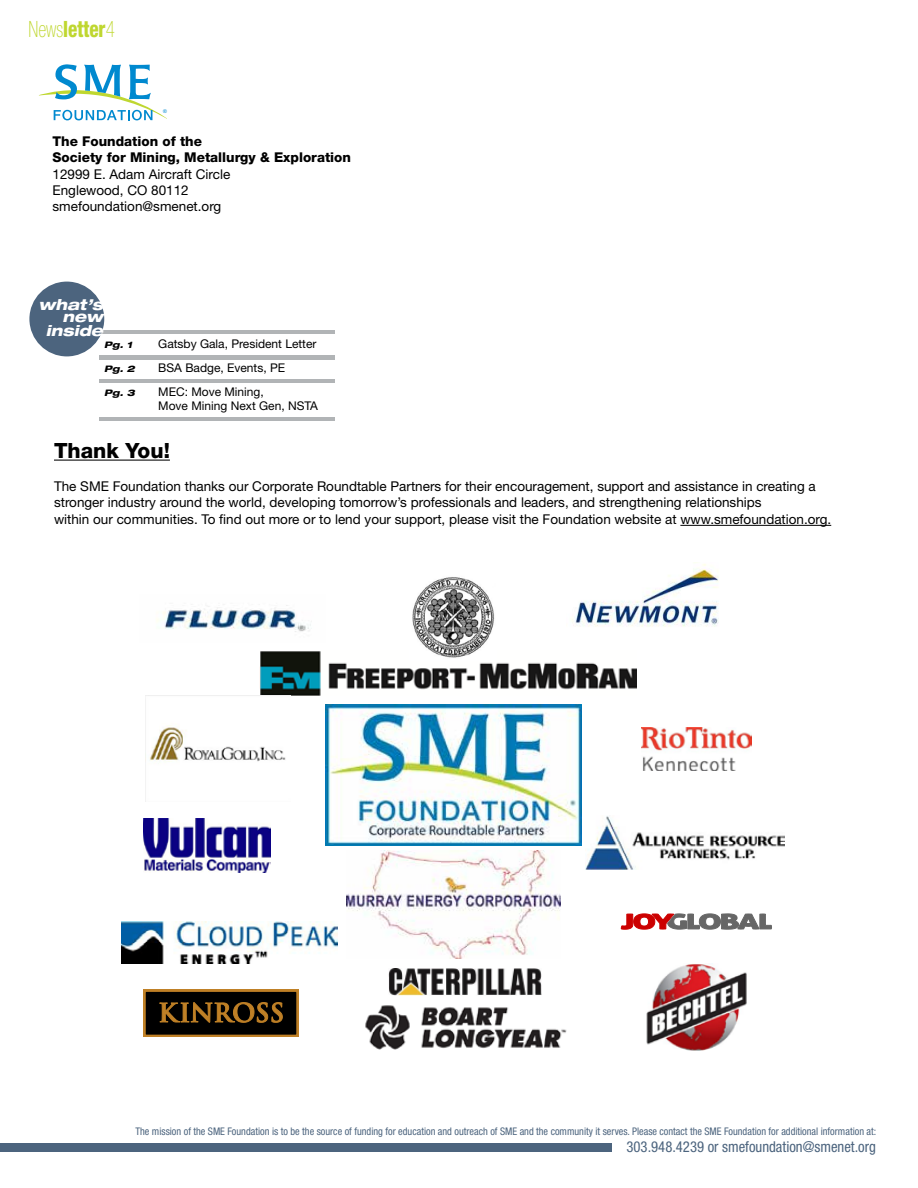
<style>
.page{position:relative;width:918px;height:1188px;background:#fff}
.page>*{position:absolute;margin:0;border:0;box-sizing:border-box;transform-origin:0 0}
.t1{font:800 condensed 22.5px "Helvetica Neue LT Std";color:#bfd730;scale:.85 1}
.t2{font:800 21px "Helvetica Neue LT Std";color:#000}
.t3{font:condensed 15px "Helvetica Neue LT Std";color:#4c647e}
.t4{font:italic 800 expanded 15px/12px "Helvetica Neue LT Std";color:#fff;text-align:right}
.t5{font:13.5px/16.2px "Helvetica Neue LT Std";color:#000}
.t6{font:800 13.5px/16.2px "Helvetica Neue LT Std";color:#000}
.t7{font:12px/13.5px "Helvetica Neue LT Std";color:#000}
.t8{font:condensed 10.5px "Helvetica Neue LT Std";color:#4c647e}
.t9{font:italic 800 expanded 9px "Helvetica Neue LT Std";color:#000}
.t10{font:5.1px "Arial";color:#0089cf}
.s1{font-weight:100}
</style>
<div class="page">
<img style="left:388px;top:969px;width:154px;height:26px">
<img style="left:346px;top:851px;width:215px;height:107px">
<img style="left:571px;top:564px;width:148px;height:63px">
<img style="left:157px;top:605px;width:154px;height:27px">
<img style="left:122px;top:921px;width:216px;height:42px">
<img style="left:585px;top:816px;width:199px;height:54px">
<img style="left:259px;top:651px;width:377px;height:45px">
<img style="left:641px;top:727px;width:110px;height:43px">
<svg style="left:621px;top:914px;width:151px;height:15px"></svg>
<img style="left:410px;top:577px;width:87px;height:83px">
<svg style="left:145px;top:991px;width:152px;height:44px"></svg>
<div style="left:143px;top:989px;width:156px;height:48px;border:1px solid #bf8026"></div>
<div style="left:146px;top:992px;width:150px;height:42px;background:#000"></div>
<svg style="left:160px;top:1002px;width:122px;height:20px"></svg>
<img style="left:646px;top:963px;width:101px;height:87px">
<img style="left:143px;top:819px;width:127px;height:54px">
<img style="left:145px;top:698px;width:141px;height:104px">
<img style="left:325px;top:704px;width:256px;height:142px">
<img style="left:365px;top:1005px;width:202px;height:45px">
<hr style="left:54px;top:460px;width:116px;height:1px;background:#000">
<hr style="left:680px;top:525px;width:151px;height:1px;background:#000">
<hr style="left:100px;top:330px;width:235px;height:3px;background:#b1b4b6">
<hr style="left:100px;top:355px;width:235px;height:4px;background:#b1b4b6">
<hr style="left:100px;top:379px;width:235px;height:4px;background:#b1b4b6">
<div style="left:29px;top:282px;width:75px;height:74px;background:#4c647e;border-radius:50%"></div>
<hr style="left:100px;top:417px;width:235px;height:4px;background:#b1b4b6">
<svg style="left:39px;top:64px;width:128px;height:56px"></svg>
<div style="left:0;top:1144px;width:612px;height:8px;background:#4c647e"></div>
<h1 class="t1" style="left:28px;top:15px;width:103px"><span class="s1">News</span>letter<span class="s1">4</span></h1>
<p class="t10" style="left:163px;top:108px;width:5px">®</p>
<p class="t6" style="left:52px;top:133px;width:300px">The Foundation of the<br>Society for Mining, Metallurgy &amp; Exploration</p>
<p class="t5" style="left:52px;top:165px;width:179px">12999 E. Adam Aircraft Circle<br>Englewood, CO 80112 smefoundation@smenet.org</p>
<p class="t4" style="left:38px;top:299px;width:66px">what’s new</p>
<p class="t4" style="left:46px;top:324px;width:59px">inside</p>
<p class="t9" style="left:104px;top:339px;width:29px">Pg. 1</p>
<p class="t7" style="left:158px;top:337px;width:160px">Gatsby Gala, President Letter</p>
<p class="t9" style="left:104px;top:363px;width:32px">Pg. 2</p>
<p class="t7" style="left:158px;top:361px;width:128px">BSA Badge, Events, PE</p>
<p class="t9" style="left:104px;top:387px;width:32px">Pg. 3</p>
<p class="t7" style="left:158px;top:385px;width:161px">MEC: Move Mining,<br>Move Mining Next Gen, NSTA</p>
<h2 class="t2" style="left:54px;top:438px;width:117px">Thank You!</h2>
<p class="t5" style="left:54px;top:478px;width:779px">The SME Foundation thanks our Corporate Roundtable Partners for their encouragement, support and assistance in creating a stronger industry around the world, developing tomorrow’s professionals and leaders, and strengthening relationships<br>within our communities. To find out more or to lend your support, please visit the Foundation website at www.smefoundation.org.</p>
<p class="t8" style="left:135px;top:1125px;width:743px">The mission of the SME Foundation is to be the source of funding for education and outreach of SME and the community it serves. Please contact the SME Foundation for additional information at:</p>
<p class="t3" style="left:627px;top:1138px;width:251px">303.948.4239 or smefoundation@smenet.org</p>
</div>
